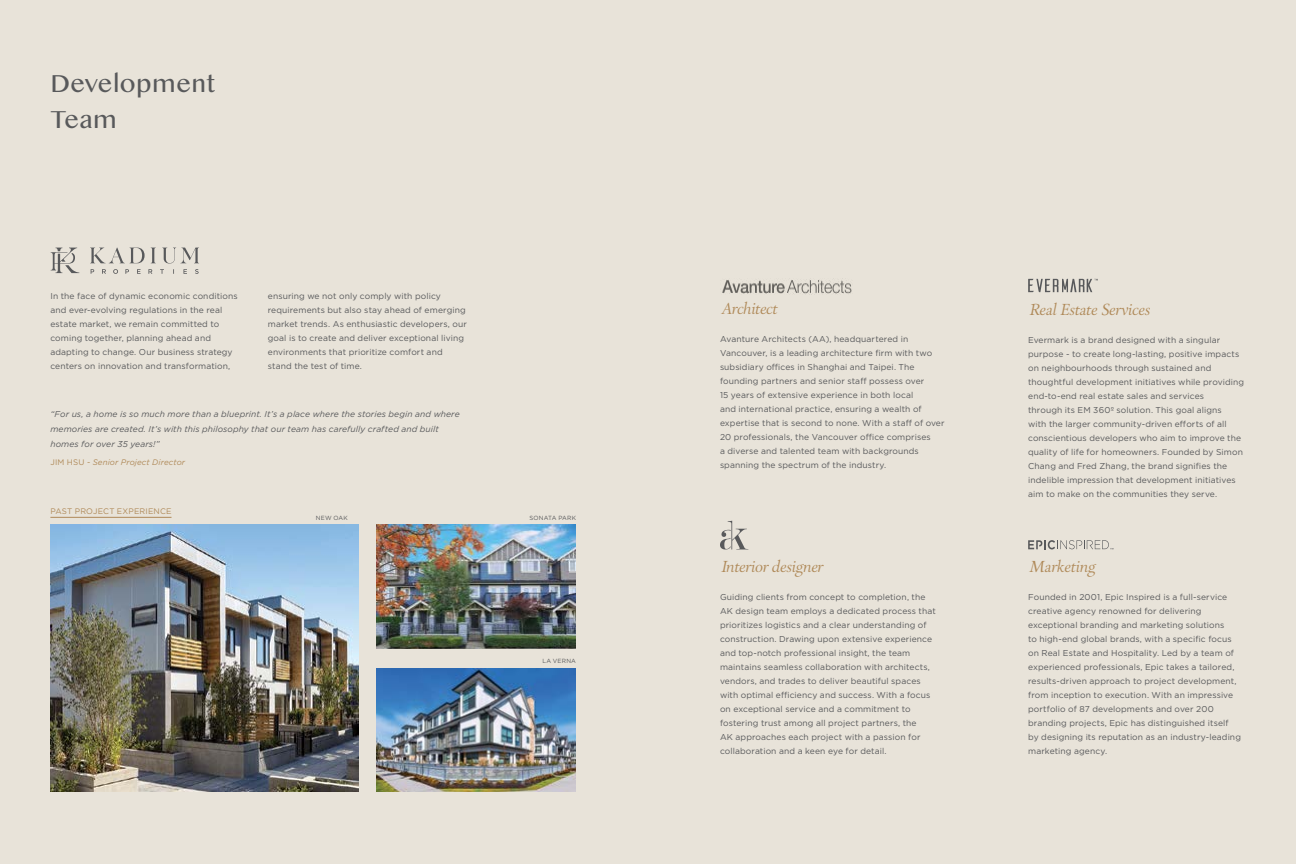
<style>
.page{position:relative;width:1296px;height:864px;background:#e8e3d9}
.page>*{position:absolute;margin:0;border:0;box-sizing:border-box;transform-origin:0 0}
.t1{font:26px/36px "Myanmar MN";letter-spacing:-.01em;color:#58595b}
.t2{font:300 16px "Park Lane";letter-spacing:-.005em;color:#af8958}
.t3{font:8.5px/14px "Gotham";letter-spacing:.01em;color:#58595b}
.t4{font:italic 8.5px/14.8px "Gotham";letter-spacing:.01em;color:#58595b}
.t5{font:italic 8px "Gotham";letter-spacing:.015em;color:#af8958}
.t6{font:8px "Gotham";letter-spacing:.02em;color:#af8958}
.t7{font:6px "Gotham";letter-spacing:.03em;color:#58595b}
.s1{font-style:normal}
</style>
<div class="page">
<img style="left:377px;top:525px;width:199px;height:124px">
<img style="left:377px;top:668px;width:199px;height:124px">
<svg style="left:90px;top:247px;width:109px;height:27px"></svg>
<svg style="left:51px;top:248px;width:28px;height:25px"></svg>
<hr style="left:50px;top:517px;width:122px;height:1px;background:#af8958">
<img style="left:50px;top:525px;width:309px;height:267px">
<svg style="left:720px;top:521px;width:27px;height:28px"></svg>
<img style="left:722px;top:279px;width:130px;height:15px">
<svg style="left:1028px;top:279px;width:70px;height:13px"></svg>
<svg style="left:1028px;top:540px;width:85px;height:9px"></svg>
<h1 class="t1" style="left:50px;top:65px;width:167px">Development<br>Team</h1>
<p class="t3" style="left:50px;top:289px;width:189px">In the face of dynamic economic conditions and ever-evolving regulations in the real estate market, we remain committed to coming together, planning ahead and adapting to change. Our business strategy centers on innovation and transformation,</p>
<p class="t3" style="left:268px;top:289px;width:201px">ensuring we not only comply with policy requirements but also stay ahead of emerging market trends. As enthusiastic developers, our goal is to create and deliver exceptional living environments that prioritize comfort and stand the test of time.</p>
<p class="t4" style="left:50px;top:407px;width:411px">“For us, a home is so much more than a blueprint. It’s a place where the stories begin and where memories are created. It’s with this philosophy that our team has carefully crafted and built homes for over 35 years!”</p>
<p class="t5" style="left:50px;top:457px;width:136px"><span class="s1">JIM HSU -</span> Senior Project Director</p>
<p class="t6" style="left:50px;top:506px;width:123px">PAST PROJECT EXPERIENCE</p>
<p class="t7" style="left:316px;top:514px;width:34px">NEW OAK</p>
<p class="t7" style="left:530px;top:514px;width:48px">SONATA PARK</p>
<p class="t7" style="left:542px;top:657px;width:35px">LA VERNA</p>
<h2 class="t2" style="left:720px;top:300px;width:58px">Architect</h2>
<p class="t3" style="left:720px;top:332px;width:226px">Avanture Architects (AA), headquartered in Vancouver, is a leading architecture firm with two subsidiary offices in Shanghai and Taipei. The founding partners and senior staff possess over<br>15 years of extensive experience in both local<br>and international practice, ensuring a wealth of expertise that is second to none. With a staff of over 20 professionals, the Vancouver office comprises<br>a diverse and talented team with backgrounds spanning the spectrum of the industry.</p>
<h2 class="t2" style="left:720px;top:558px;width:104px">Interior designer</h2>
<p class="t3" style="left:720px;top:590px;width:217px">Guiding clients from concept to completion, the AK design team employs a dedicated process that prioritizes logistics and a clear understanding of construction. Drawing upon extensive experience and top-notch professional insight, the team maintains seamless collaboration with architects, vendors, and trades to deliver beautiful spaces with optimal efficiency and success. With a focus on exceptional service and a commitment to fostering trust among all project partners, the<br>AK approaches each project with a passion for collaboration and a keen eye for detail.</p>
<h2 class="t2" style="left:1028px;top:301px;width:123px">Real Estate Services</h2>
<p class="t3" style="left:1028px;top:333px;width:218px">Evermark is a brand designed with a singular purpose - to create long-lasting, positive impacts on neighbourhoods through sustained and thoughtful development initiatives while providing end-to-end real estate sales and services<br>through its EM 360º solution. This goal aligns<br>with the larger community-driven efforts of all conscientious developers who aim to improve the quality of life for homeowners. Founded by Simon Chang and Fred Zhang, the brand signifies the indelible impression that development initiatives aim to make on the communities they serve.</p>
<h2 class="t2" style="left:1028px;top:558px;width:67px">Marketing</h2>
<p class="t3" style="left:1028px;top:590px;width:214px">Founded in 2001, Epic Inspired is a full-service creative agency renowned for delivering exceptional branding and marketing solutions<br>to high-end global brands, with a specific focus on Real Estate and Hospitality. Led by a team of experienced professionals, Epic takes a tailored, results-driven approach to project development, from inception to execution. With an impressive portfolio of 87 developments and over 200 branding projects, Epic has distinguished itself by designing its reputation as an industry-leading marketing agency.</p>
</div>
